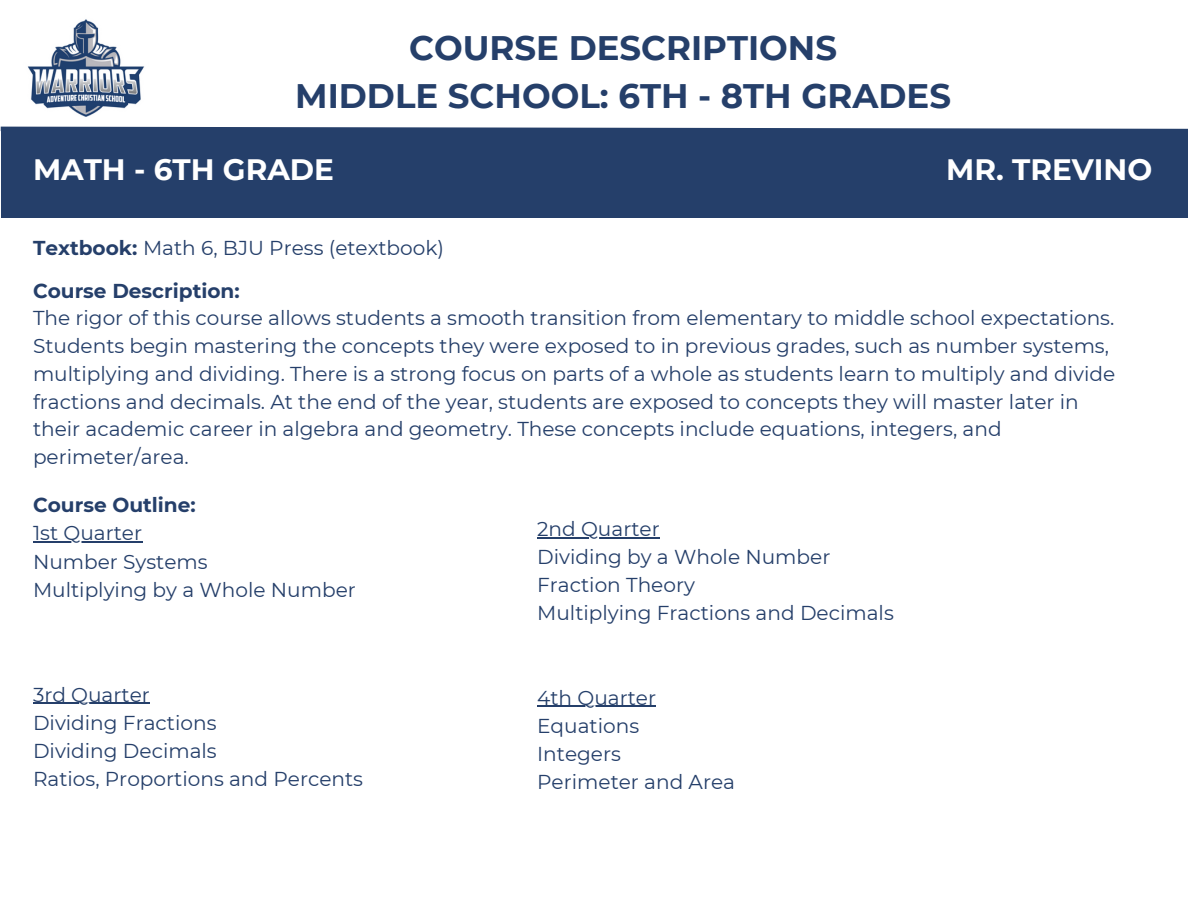
<style>
.page{position:relative;width:1188px;height:918px;background:#fff}
.page>*{position:absolute;margin:0;border:0;box-sizing:border-box;transform-origin:0 0}
.t1{font:700 34.05px/47.2px "Montserrat";color:#253f6a;text-align:center}
.t2{font:700 29.55px "Montserrat";color:#fff}
.t3{font:20.1px/27.8px "Montserrat";color:#253f6a}
.t4{font:700 20.1px "Montserrat";color:#253f6a}
.s1{font-weight:700}
</style>
<div class="page">
<img style="left:27px;top:19px;width:118px;height:98px">
<div style="left:1px;top:129px;width:1187px;height:89px;background:#253f6a"></div>
<svg style="left:0;top:126px;width:1188px;height:5px"></svg>
<hr style="left:537px;top:537px;width:123px;height:1px;background:#253f6a">
<hr style="left:537px;top:706px;width:119px;height:1px;background:#253f6a">
<hr style="left:33px;top:542px;width:109px;height:1px;background:#253f6a">
<hr style="left:33px;top:703px;width:117px;height:1px;background:#253f6a">
<p class="t1" style="left:295px;top:24px;width:657px">COURSE DESCRIPTIONS<br>MIDDLE SCHOOL: 6TH - 8TH GRADES</p>
<p class="t1" style="left:455px;top:54px;width:330px">CURRICULUM LIST</p>
<p class="t2" style="left:33px;top:152px;width:303px">MATH - 6TH GRADE</p>
<p class="t2" style="left:946px;top:152px;width:207px">MR. TREVINO</p>
<h3 class="t3" style="left:33px;top:234px;width:413px"><span class="s1">Textbook:</span> Math 6, BJU Press (etextbook)</h3>
<h2 class="t4" style="left:33px;top:278px;width:208px">Course Description:</h2>
<h2 class="t3" style="left:33px;top:304px;width:1084px">The rigor of this course allows students a smooth transition from elementary to middle school expectations.<br>Students begin mastering the concepts they were exposed to in previous grades, such as number systems, multiplying and dividing. There is a strong focus on parts of a whole as students learn to multiply and divide fractions and decimals. At the end of the year, students are exposed to concepts they will master later in their academic career in algebra and geometry. These concepts include equations, integers, and perimeter/area.</h2>
<p class="t4" style="left:33px;top:493px;width:164px">Course Outline:</p>
<p class="t3" style="left:33px;top:519px;width:111px">1st Quarter</p>
<p class="t3" style="left:33px;top:547px;width:176px">Number Systems</p>
<p class="t3" style="left:33px;top:576px;width:324px">Multiplying by a Whole Number</p>
<p class="t3" style="left:33px;top:681px;width:118px">3rd Quarter</p>
<p class="t3" style="left:33px;top:709px;width:185px">Dividing Fractions</p>
<p class="t3" style="left:33px;top:737px;width:185px">Dividing Decimals</p>
<p class="t3" style="left:33px;top:765px;width:332px">Ratios, Proportions and Percents</p>
<p class="t3" style="left:537px;top:515px;width:124px">2nd Quarter</p>
<p class="t3" style="left:537px;top:543px;width:295px">Dividing by a Whole Number</p>
<p class="t3" style="left:537px;top:571px;width:159px">Fraction Theory</p>
<p class="t3" style="left:537px;top:599px;width:358px">Multiplying Fractions and Decimals</p>
<p class="t3" style="left:537px;top:684px;width:120px">4th Quarter</p>
<p class="t3" style="left:537px;top:712px;width:104px">Equations</p>
<p class="t3" style="left:537px;top:740px;width:85px">Integers</p>
<p class="t3" style="left:537px;top:768px;width:199px">Perimeter and Area</p>
</div>
